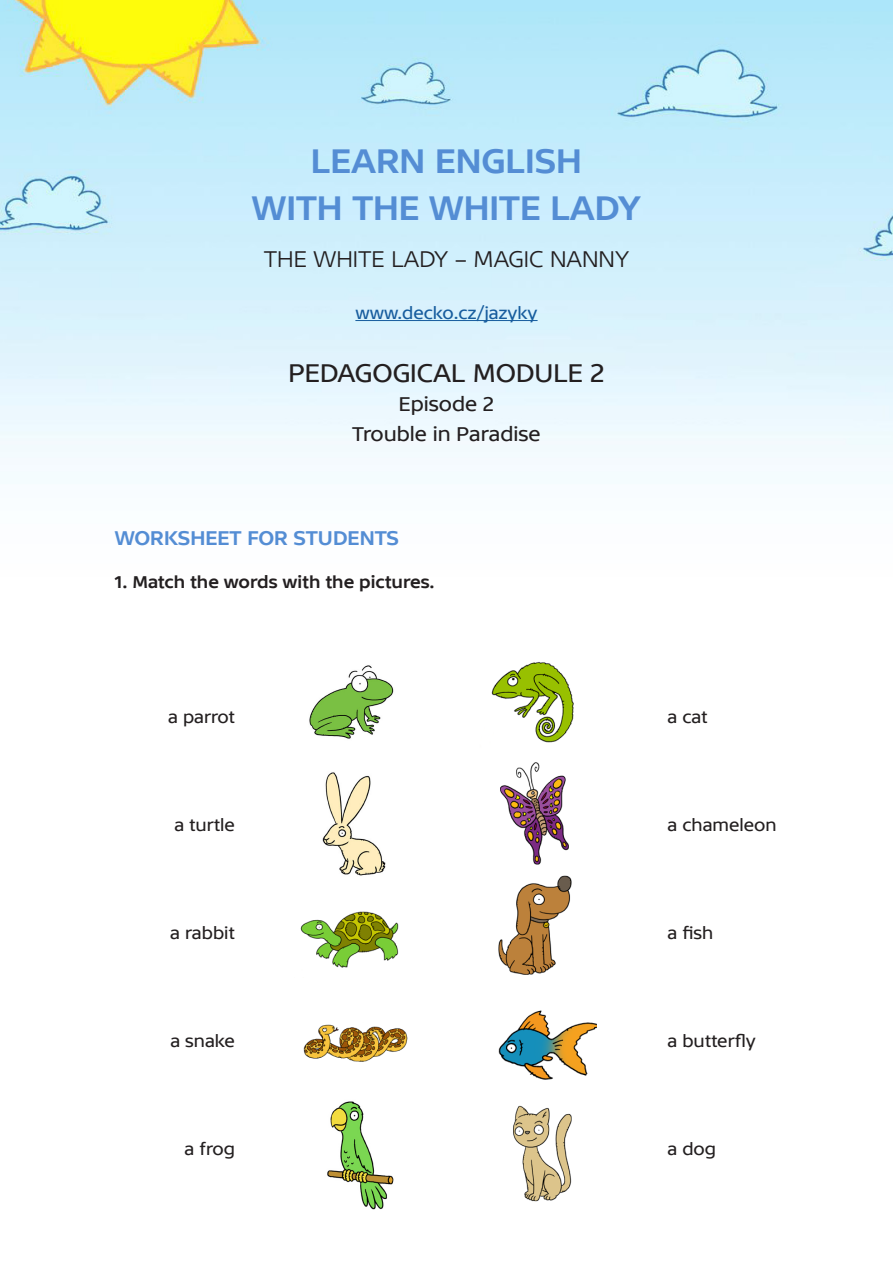
<style>
.page{position:relative;width:893px;height:1263px;background:#fff}
.page>*{position:absolute;margin:0;border:0;box-sizing:border-box;transform-origin:0 0}
.t1{font:36px "TV Sans Print Med";color:#548dd4}
.t2{font:27px "TV Sans Print";color:#231f20}
.t3{font:24px "TV Sans Print Lig";color:#231f20}
.t4{font:21px "TV Sans Print";color:#231f20}
.t5{font:21px "TV Sans Print Med";color:#548dd4}
.t6{font:18px "TV Sans Print";color:#231f20}
.t7{font:18px "TV Sans Print Med";color:#231f20}
.t8{font:18px "TV Sans Print";color:#175d9e}
</style>
<div class="page">
<img style="left:0;top:0;width:893px;height:484px">
<img style="left:491px;top:662px;width:83px;height:81px">
<img style="left:500px;top:762px;width:69px;height:103px">
<img style="left:498px;top:875px;width:74px;height:100px">
<img style="left:498px;top:1010px;width:99px;height:70px">
<img style="left:513px;top:1105px;width:59px;height:97px">
<img style="left:309px;top:665px;width:85px;height:74px">
<img style="left:322px;top:772px;width:64px;height:104px">
<img style="left:300px;top:911px;width:99px;height:57px">
<img style="left:303px;top:1024px;width:105px;height:38px">
<img style="left:327px;top:1101px;width:67px;height:109px">
<hr style="left:355px;top:320px;width:183px;height:1px;background:#175d9e">
<p class="t1" style="left:311px;top:140px;width:273px">LEARN ENGLISH</p>
<p class="t1" style="left:252px;top:187px;width:391px">WITH THE WHITE LADY</p>
<p class="t3" style="left:264px;top:246px;width:367px">THE WHITE LADY – MAGIC NANNY</p>
<p class="t8" style="left:355px;top:303px;width:184px">www.decko.cz/jazyky</p>
<p class="t2" style="left:288px;top:357px;width:318px">PEDAGOGICAL MODULE 2</p>
<p class="t4" style="left:399px;top:392px;width:97px">Episode 2</p>
<p class="t4" style="left:352px;top:422px;width:190px">Trouble in Paradise</p>
<p class="t5" style="left:115px;top:525px;width:286px">WORKSHEET FOR STUDENTS</p>
<p class="t7" style="left:115px;top:571px;width:321px">1. Match the words with the pictures.</p>
<p class="t6" style="left:168px;top:707px;width:68px">a parrot</p>
<p class="t6" style="left:668px;top:707px;width:41px">a cat</p>
<p class="t6" style="left:174px;top:815px;width:62px">a turtle</p>
<p class="t6" style="left:668px;top:815px;width:111px">a chameleon</p>
<p class="t6" style="left:170px;top:923px;width:66px">a rabbit</p>
<p class="t6" style="left:668px;top:923px;width:47px">a fish</p>
<p class="t6" style="left:170px;top:1031px;width:66px">a snake</p>
<p class="t6" style="left:668px;top:1031px;width:90px">a butterfly</p>
<p class="t6" style="left:185px;top:1139px;width:52px">a frog</p>
<p class="t6" style="left:668px;top:1139px;width:50px">a dog</p>
</div>
